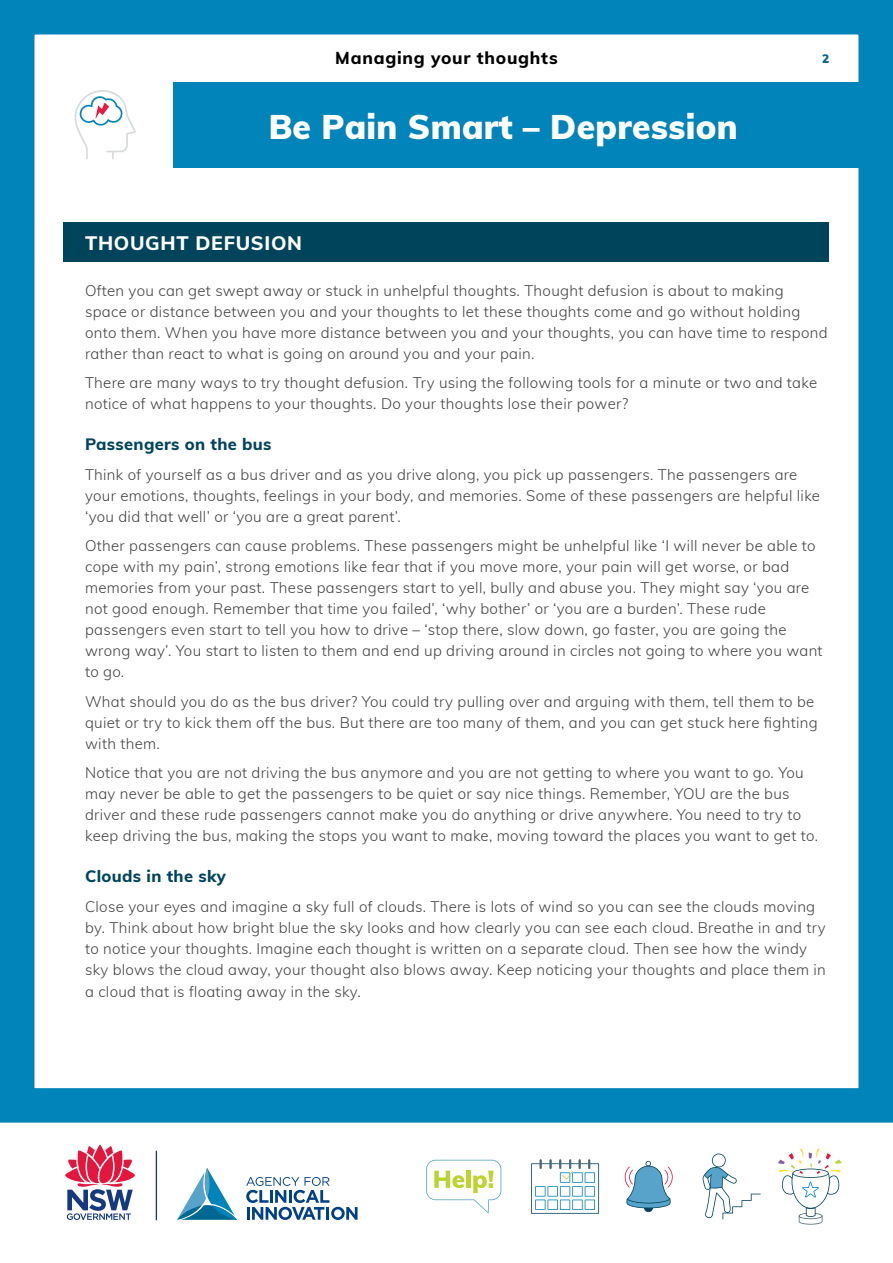
<style>
.page{position:relative;width:893px;height:1263px;background:#fff}
.page>*{position:absolute;margin:0;border:0;box-sizing:border-box;transform-origin:0 0}
.t1{font:900 33.45px "Muli";letter-spacing:.01em;color:#fff}
.TIPS_H1{font:800 19.5px "Muli";letter-spacing:.035em;color:#fff}
.t2{font:800 17.25px "Muli";letter-spacing:.045em;color:#000}
.H2_-_Dark_Blue{font:800 16.5px "Muli";letter-spacing:.02em;color:#00445c}
.Tips_Body_10_14{font:300 15px/21px "Muli";letter-spacing:.02em;color:#414042}
.t3{font:900 12px "Muli";color:#006892}
</style>
<div class="page">
<div style="left:0;top:0;width:893px;height:1123px;border:34px solid #0084b9"></div>
<svg style="left:778px;top:1148px;width:64px;height:76px"></svg>
<svg style="left:702px;top:1153px;width:59px;height:66px"></svg>
<svg style="left:625px;top:1161px;width:48px;height:51px"></svg>
<svg style="left:531px;top:1159px;width:68px;height:55px"></svg>
<svg style="left:426px;top:1160px;width:75px;height:53px"></svg>
<hr style="left:156px;top:1150px;width:1px;height:70px;background:#15397f">
<svg style="left:65px;top:1144px;width:70px;height:76px"></svg>
<svg style="left:177px;top:1168px;width:181px;height:52px"></svg>
<div style="left:173px;top:82px;width:703px;height:85px;background:#0084b9"></div>
<hr style="left:17px;top:82px;width:4px;height:85px;background:#0084b9">
<svg style="left:74px;top:90px;width:62px;height:70px"></svg>
<div style="left:64px;top:222px;width:765px;height:39px;background:#00445c"></div>
<p class="t2" style="left:335px;top:45px;width:224px">Managing your thoughts</p>
<p class="t3" style="left:822px;top:50px;width:9px">2</p>
<p class="t1" style="left:269px;top:102px;width:470px">Be Pain Smart – Depression</p>
<p class="TIPS_H1" style="left:85px;top:228px;width:219px">THOUGHT DEFUSION</p>
<p class="Tips_Body_10_14" style="left:85px;top:279px;width:744px">Often you can get swept away or stuck in unhelpful thoughts. Thought defusion is about to making space or distance between you and your thoughts to let these thoughts come and go without holding onto them. When you have more distance between you and your thoughts, you can have time to respond rather than react to what is going on around you and your pain.</p>
<p class="Tips_Body_10_14" style="left:85px;top:372px;width:734px">There are many ways to try thought defusion. Try using the following tools for a minute or two and take notice of what happens to your thoughts. Do your thoughts lose their power?</p>
<p class="H2_-_Dark_Blue" style="left:85px;top:432px;width:188px">Passengers on the bus</p>
<p class="Tips_Body_10_14" style="left:85px;top:463px;width:737px">Think of yourself as a bus driver and as you drive along, you pick up passengers. The passengers are your emotions, thoughts, feelings in your body, and memories. Some of these passengers are helpful like ‘you did that well’ or ‘you are a great parent’.</p>
<p class="Tips_Body_10_14" style="left:85px;top:535px;width:739px">Other passengers can cause problems. These passengers might be unhelpful like ‘I will never be able to cope with my pain’, strong emotions like fear that if you move more, your pain will get worse, or bad memories from your past. These passengers start to yell, bully and abuse you. They might say ‘you are not good enough. Remember that time you failed’, ‘why bother’ or ‘you are a burden’. These rude passengers even start to tell you how to drive – ‘stop there, slow down, go faster, you are going the wrong way’. You start to listen to them and end up driving around in circles not going to where you want to go.</p>
<p class="Tips_Body_10_14" style="left:85px;top:690px;width:734px">What should you do as the bus driver? You could try pulling over and arguing with them, tell them to be quiet or try to kick them off the bus. But there are too many of them, and you can get stuck here fighting with them.</p>
<p class="Tips_Body_10_14" style="left:85px;top:762px;width:734px">Notice that you are not driving the bus anymore and you are not getting to where you want to go. You may never be able to get the passengers to be quiet or say nice things. Remember, YOU are the bus driver and these rude passengers cannot make you do anything or drive anywhere. You need to try to keep driving the bus, making the stops you want to make, moving toward the places you want to get to.</p>
<p class="H2_-_Dark_Blue" style="left:85px;top:864px;width:142px">Clouds in the sky</p>
<p class="Tips_Body_10_14" style="left:85px;top:895px;width:742px">Close your eyes and imagine a sky full of clouds. There is lots of wind so you can see the clouds moving by. Think about how bright blue the sky looks and how clearly you can see each cloud. Breathe in and try to notice your thoughts. Imagine each thought is written on a separate cloud. Then see how the windy sky blows the cloud away, your thought also blows away. Keep noticing your thoughts and place them in</p>
<p class="Tips_Body_10_14" style="left:85px;top:981px;width:277px">a cloud that is floating away in the sky.</p>
</div>
